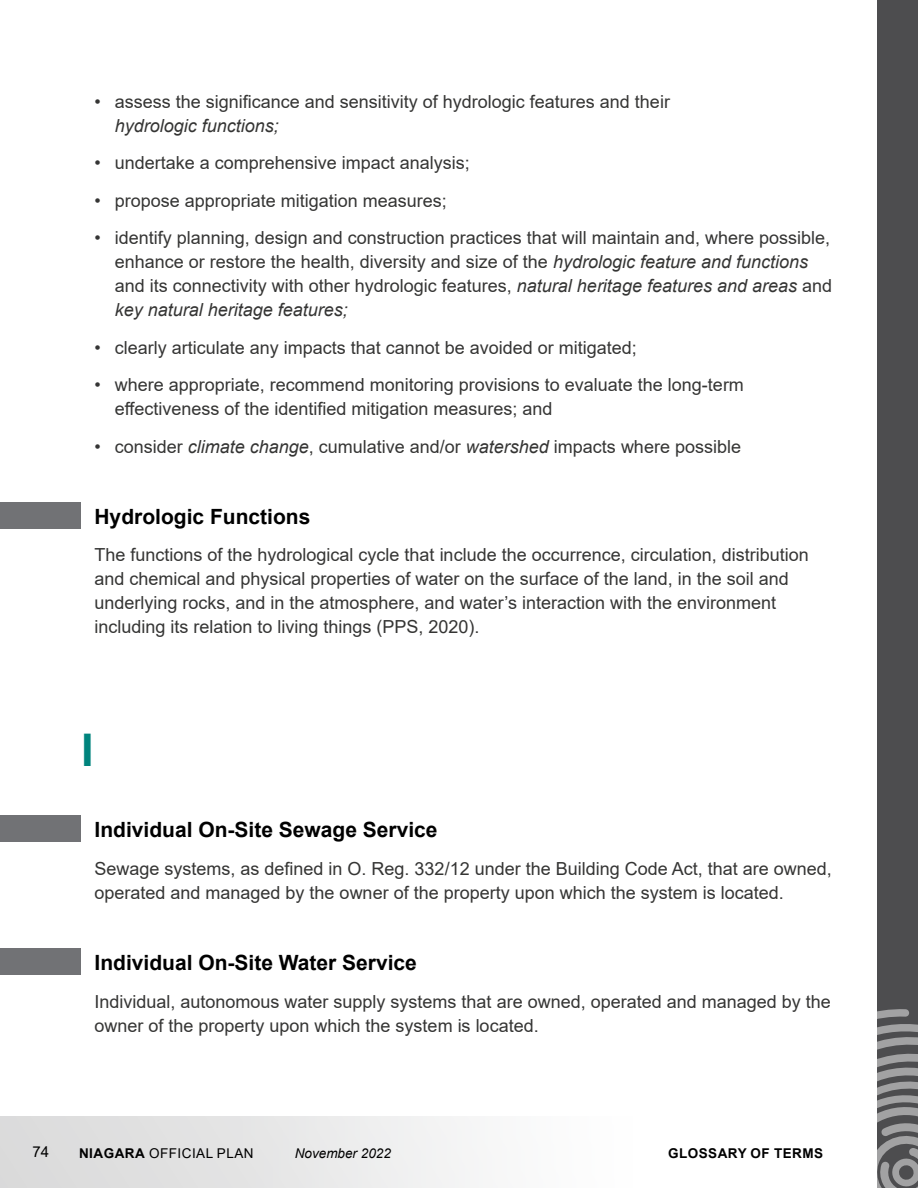
<style>
.page{position:relative;width:918px;height:1188px;background:#fff}
.page>*{position:absolute;margin:0;border:0;box-sizing:border-box;transform-origin:0 0}
.t1{font:700 45px "Arial";color:#00847d}
.t2{font:700 21px "Arial";color:#000}
.Body_-_cheated_margi{font:18px/24px "Arial";color:#353534}
.t3{font:15px "Arial";color:#000}
.t4{font:13.5px "Arial";letter-spacing:.035em;color:#000}
.t5{font:700 13.5px "Arial";letter-spacing:.035em;color:#000}
.t6{font:italic 13.5px "Arial";color:#000}
.s1{font-style:italic}
.s2{font-weight:700}
</style>
<div class="page">
<div style="left:0;top:1117px;width:878px;height:71px;background:linear-gradient(to right,#dadadb,#fff)"></div>
<div style="left:878px;top:0;width:40px;height:1188px;background:#4d4d4f"></div>
<svg style="left:876px;top:1008px;width:42px;height:180px"></svg>
<div style="left:0;top:502px;width:81px;height:26px;background:#717275"></div>
<div style="left:0;top:815px;width:81px;height:27px;background:#717275"></div>
<div style="left:0;top:948px;width:81px;height:27px;background:#717275"></div>
<p class="Body_-_cheated_margi" style="left:115px;top:89px;width:557px;text-indent:-20px">• assess the significance and sensitivity of hydrologic features and their <span class="s1">hydrologic functions;</span></p>
<p class="Body_-_cheated_margi" style="left:94px;top:151px;width:377px">• undertake a comprehensive impact analysis;</p>
<p class="Body_-_cheated_margi" style="left:94px;top:188px;width:354px">• propose appropriate mitigation measures;</p>
<p class="Body_-_cheated_margi" style="left:115px;top:226px;width:719px;text-indent:-20px">• identify planning, design and construction practices that will maintain and, where possible, enhance or restore the health, diversity and size of the <span class="s1">hydrologic feature and functions </span>and its connectivity with other hydrologic features, <span class="s1">natural heritage features and areas</span> and <span class="s1">key natural heritage features;</span></p>
<p class="Body_-_cheated_margi" style="left:94px;top:335px;width:544px">• clearly articulate any impacts that cannot be avoided or mitigated;</p>
<p class="Body_-_cheated_margi" style="left:115px;top:373px;width:631px;text-indent:-20px">• where appropriate, recommend monitoring provisions to evaluate the long-term effectiveness of the identified mitigation measures; and</p>
<p class="Body_-_cheated_margi" style="left:94px;top:434px;width:648px">• consider <span class="s1">climate change</span>, cumulative and/or <span class="s1">watershed</span> impacts where possible</p>
<h3 class="t2" style="left:94px;top:502px;width:217px">Hydrologic Functions</h3>
<p class="Body_-_cheated_margi" style="left:94px;top:543px;width:716px">The functions of the hydrological cycle that include the occurrence, circulation, distribution and chemical and physical properties of water on the surface of the land, in the soil and underlying rocks, and in the atmosphere, and water’s interaction with the environment including its relation to living things (PPS, 2020).</p>
<h2 class="t1" style="left:81px;top:719px;width:14px">I</h2>
<h3 class="t2" style="left:94px;top:815px;width:345px">Individual On-Site Sewage Service</h3>
<p class="Body_-_cheated_margi" style="left:94px;top:856px;width:739px">Sewage systems, as defined in O. Reg. 332/12 under the Building Code Act, that are owned, operated and managed by the owner of the property upon which the system is located.</p>
<h3 class="t2" style="left:94px;top:948px;width:324px">Individual On-Site Water Service</h3>
<p class="Body_-_cheated_margi" style="left:94px;top:989px;width:738px">Individual, autonomous water supply systems that are owned, operated and managed by the owner of the property upon which the system is located.</p>
<p class="t3" style="left:32px;top:1142px;width:18px">74</p>
<p class="t4" style="left:79px;top:1144px;width:176px"><span class="s2">NIAGARA</span> OFFICIAL PLAN</p>
<p class="t6" style="left:295px;top:1144px;width:98px">November 2022</p>
<p class="t5" style="left:668px;top:1144px;width:157px">GLOSSARY OF TERMS</p>
</div>
